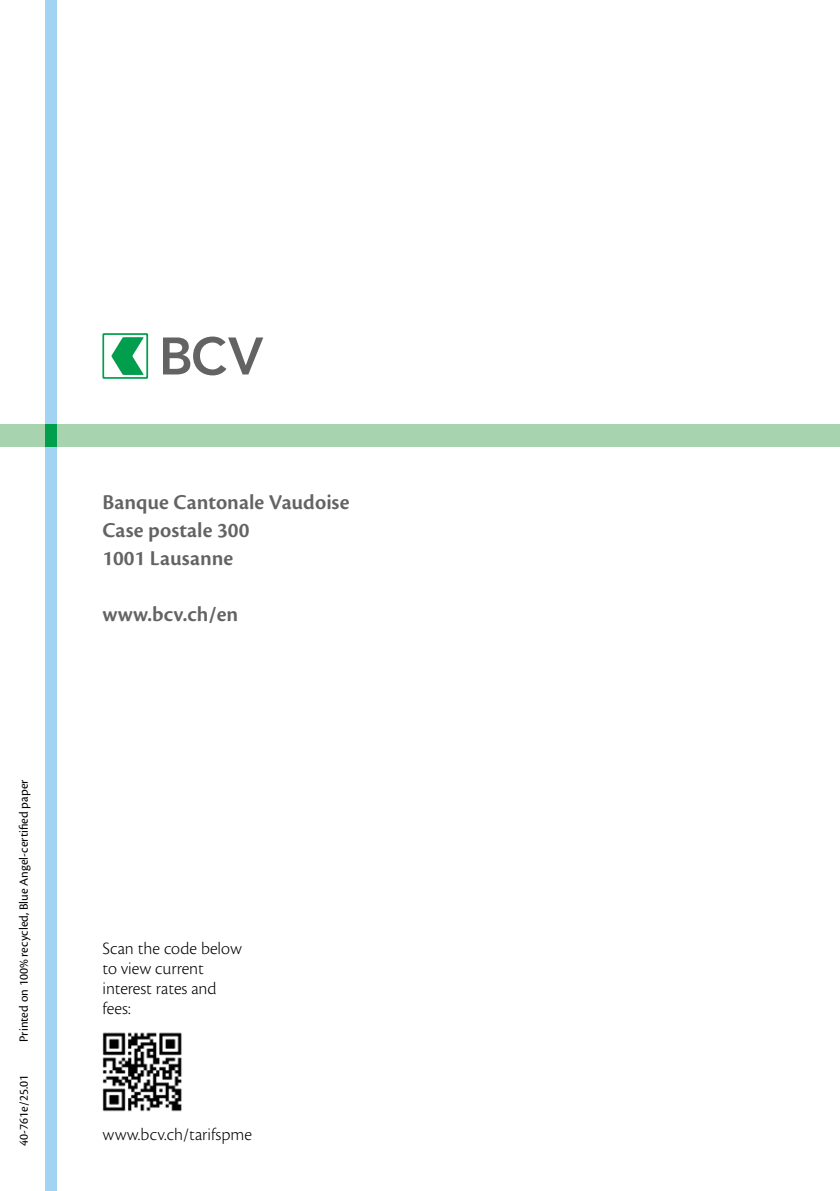
<style>
.page{position:relative;width:840px;height:1191px;background:#fff}
.page>*{position:absolute;margin:0;border:0;box-sizing:border-box;transform-origin:0 0}
.t1{font:600 22px/28px "Cronos Pro";color:#646363}
.t2{font:300 18px/20px "Cronos Pro";color:#000}
.t3{font:13px "Cronos Pro";color:#000}
</style>
<div class="page">
<div style="left:0;top:424px;width:839px;height:22px;background:#a8d3af"></div>
<svg style="left:163px;top:336px;width:100px;height:39px"></svg>
<svg style="left:102px;top:333px;width:46px;height:45px"></svg>
<div style="left:104px;top:335px;width:42px;height:42px;background:#fff"></div>
<svg style="left:111px;top:337px;width:33px;height:38px"></svg>
<div style="left:45px;top:0;width:12px;height:1191px;background:#a2d3f3"></div>
<div style="left:45px;top:424px;width:12px;height:22px;background:#009e4d"></div>
<img style="left:102px;top:1032px;width:80px;height:80px">
<p class="t3" style="left:16px;top:1042px;width:264px;rotate:-90deg">Printed on 100% recycled, Blue Angel-certified paper</p>
<p class="t3" style="left:16px;top:1145px;width:72px;rotate:-90deg">40-761e/25.01</p>
<p class="t1" style="left:102px;top:488px;width:248px">Banque Cantonale Vaudoise<br>Case postale 300<br>1001 Lausanne</p>
<p class="t1" style="left:102px;top:600px;width:137px">www.bcv.ch/en</p>
<p class="t2" style="left:102px;top:938px;width:141px">Scan the code below to view current interest rates and fees:</p>
<p class="t2" style="left:102px;top:1124px;width:151px">www.bcv.ch/tarifspme</p>
</div>
